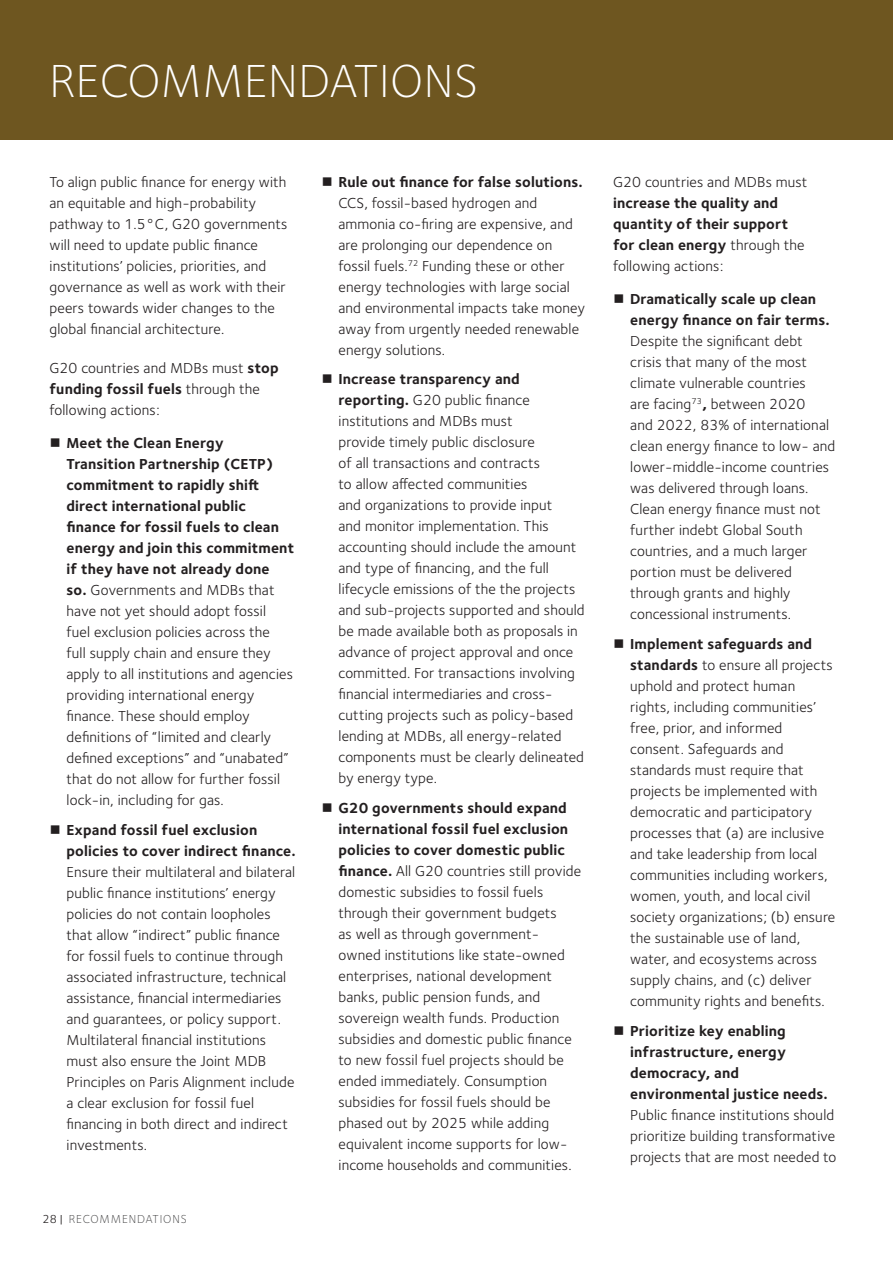
<style>
.page{position:relative;width:893px;height:1263px;background:#fff}
.page>*{position:absolute;margin:0;border:0;box-sizing:border-box;transform-origin:0 0}
.intro_method{font:300 48px "Foundry Sterling";letter-spacing:.01em;color:#fff}
.t1{font:15px/21px "Foundry Sterling";letter-spacing:.01em;color:#231f20}
.t2{font:700 15px/21px "Foundry Sterling";letter-spacing:.01em;color:#231f20}
.footer_text{font:300 12px "Foundry Sterling";letter-spacing:.075em;color:#3e3e3f}
.t3{font:12px "Foundry Sterling";color:#231f20}
.s1{font-weight:700}
.s2{font-weight:400}
</style>
<div class="page">
<div style="left:0;top:0;width:893px;height:140px;background:#6e5620"></div>
<p class="intro_method" style="left:50px;top:53px;width:430px">RECOMMENDATIONS</p>
<p class="t1" style="left:50px;top:171px;width:239px">To align public finance for energy with an equitable and high-probability pathway to 1.5°C, G20 governments will need to update public finance institutions’ policies, priorities, and governance as well as work with their peers towards wider changes to the global financial architecture.</p>
<p class="t1" style="left:50px;top:357px;width:231px">G20 countries and MDBs must <span class="s1">stop funding fossil fuels</span> through the following actions:</p>
<p class="t1" style="left:66px;top:433px;width:229px"><span class="s1">Meet the Clean Energy<br>Transition Partnership (CETP) commitment to rapidly shift direct international public finance for fossil fuels to clean energy and join this commitment if they have not already done<br>so.</span> Governments and MDBs that have not yet should adopt fossil<br>fuel exclusion policies across the<br>full supply chain and ensure they apply to all institutions and agencies providing international energy finance. These should employ definitions of “limited and clearly defined exceptions” and “unabated” that do not allow for further fossil lock-in, including for gas.</p>
<p class="t1" style="left:66px;top:819px;width:231px"><span class="s1">Expand fossil fuel exclusion policies to cover indirect finance.<br></span>Ensure their multilateral and bilateral public finance institutions’ energy policies do not contain loopholes that allow “indirect” public finance for fossil fuels to continue through associated infrastructure, technical assistance, financial intermediaries and guarantees, or policy support.<br>Multilateral financial institutions must also ensure the Joint MDB Principles on Paris Alignment include a clear exclusion for fossil fuel financing in both direct and indirect investments.</p>
<p class="t3" style="left:43px;top:1212px;width:22px">28 |</p>
<p class="footer_text" style="left:69px;top:1212px;width:120px">RECOMMENDATIONS</p>
<p class="t1" style="left:338px;top:171px;width:248px"><span class="s1">Rule out finance for false solutions.<br></span>CCS, fossil-based hydrogen and ammonia co-firing are expensive, and are prolonging our dependence on fossil fuels.<sup>72</sup> Funding these or other energy technologies with large social and environmental impacts take money away from urgently needed renewable energy solutions.</p>
<p class="t1" style="left:338px;top:369px;width:248px"><span class="s1">Increase transparency and reporting.</span> G20 public finance institutions and MDBs must<br>provide timely public disclosure<br>of all transactions and contracts<br>to allow affected communities<br>and organizations to provide input<br>and monitor implementation. This accounting should include the amount and type of financing, and the full lifecycle emissions of the the projects and sub-projects supported and should be made available both as proposals in advance of project approval and once committed. For transactions involving financial intermediaries and cross&shy;cutting projects such as policy-based lending at MDBs, all energy-related components must be clearly delineated by energy type.</p>
<p class="t1" style="left:338px;top:797px;width:244px"><span class="s1">G20 governments should expand international fossil fuel exclusion policies to cover domestic public finance.</span> All G20 countries still provide domestic subsidies to fossil fuels through their government budgets<br>as well as through government&shy;owned institutions like state-owned enterprises, national development banks, public pension funds, and sovereign wealth funds. Production subsidies and domestic public finance to new fossil fuel projects should be ended immediately. Consumption subsidies for fossil fuels should be phased out by 2025 while adding equivalent income supports for low&shy;income households and communities.</p>
<p class="t2" style="left:613px;top:172px;width:196px"><span class="s2">G20 countries and MDBs must </span>increase the quality and quantity of their support for clean energy <span class="s2">through the following actions:</span></p>
<p class="t1" style="left:630px;top:289px;width:207px"><span class="s1">Dramatically scale up clean energy finance on fair terms.<br></span>Despite the significant debt crisis that many of the most climate vulnerable countries<br>are facing<sup>73</sup><span class="s1">,</span> between 2020<br>and 2022, 83% of international clean energy finance to low- and lower-middle-income countries was delivered through loans.<br>Clean energy finance must not further indebt Global South countries, and a much larger portion must be delivered through grants and highly concessional instruments.</p>
<p class="t1" style="left:630px;top:633px;width:207px"><span class="s1">Implement safeguards and standards</span> to ensure all projects uphold and protect human rights, including communities’ free, prior, and informed consent. Safeguards and standards must require that projects be implemented with democratic and participatory processes that (a) are inclusive and take leadership from local communities including workers, women, youth, and local civil society organizations; (b) ensure the sustainable use of land, water, and ecosystems across supply chains, and (c) deliver community rights and benefits.</p>
<p class="t1" style="left:630px;top:1020px;width:208px"><span class="s1">Prioritize key enabling infrastructure, energy democracy, and environmental justice needs.<br></span>Public finance institutions should prioritize building transformative projects that are most needed to</p>
</div>
